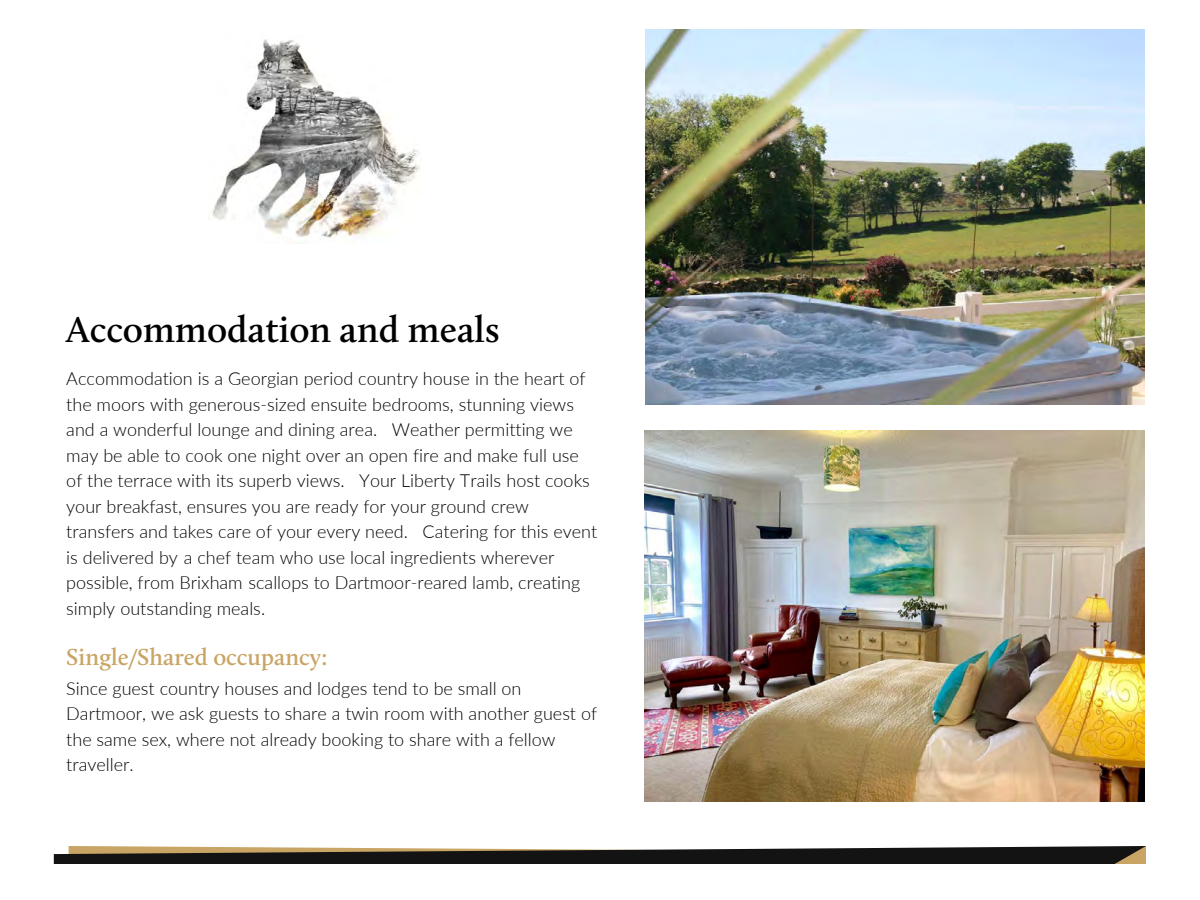
<style>
.page{position:relative;width:1200px;height:900px;background:#fff}
.page>*{position:absolute;margin:0;border:0;box-sizing:border-box;transform-origin:0 0}
.t1{font:600 37.5px "Calluna";color:#000}
.t2{font:600 24px "Calluna";color:#c8a564}
.t3{font:300 18px/25.5px "Lato";color:#000}
</style>
<div class="page">
<svg style="left:54px;top:846px;width:1092px;height:18px;background:#443f37"></svg>
<img style="left:644px;top:430px;width:500px;height:372px">
<img style="left:211px;top:39px;width:211px;height:205px">
<img style="left:645px;top:30px;width:499px;height:374px">
<p class="t1" style="left:66px;top:306px;width:435px">Accommodation and meals</p>
<p class="t3" style="left:66px;top:365px;width:532px">Accommodation is a Georgian period country house in the heart of the moors with generous-sized ensuite bedrooms, stunning views and a wonderful lounge and dining area. Weather permitting we may be able to cook one night over an open fire and make full use of the terrace with its superb views. Your Liberty Trails host cooks your breakfast, ensures you are ready for your ground crew transfers and takes care of your every need. Catering for this event is delivered by a chef team who use local ingredients wherever possible, from Brixham scallops to Dartmoor-reared lamb, creating simply outstanding meals.</p>
<p class="t2" style="left:66px;top:643px;width:263px">Single/Shared occupancy:</p>
<p class="t3" style="left:66px;top:675px;width:532px">Since guest country houses and lodges tend to be small on Dartmoor, we ask guests to share a twin room with another guest of the same sex, where not already booking to share with a fellow traveller.</p>
</div>
